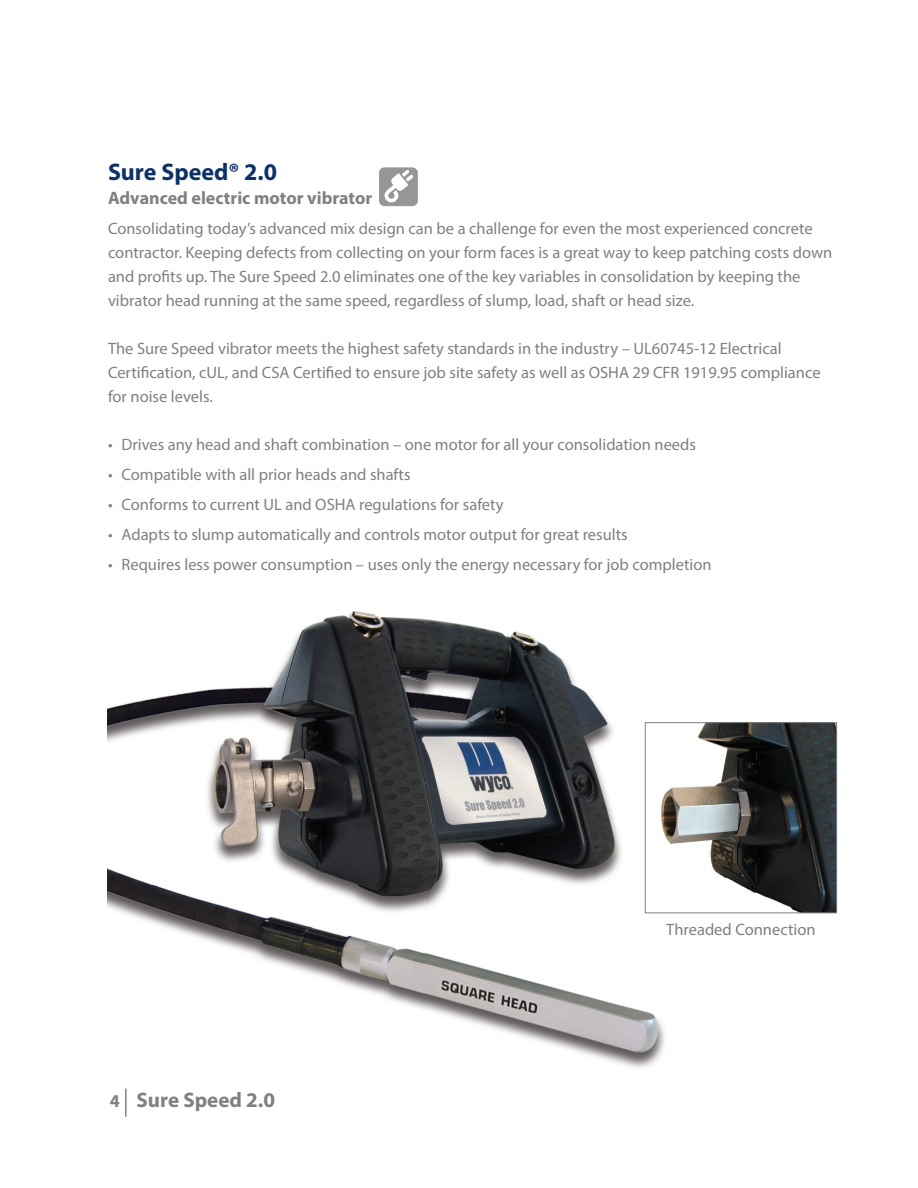
<style>
.page{position:relative;width:918px;height:1188px;background:#fff}
.page>*{position:absolute;margin:0;border:0;box-sizing:border-box;transform-origin:0 0}
.t1{font:700 24px "Myriad Pro";color:#0d3166}
.t2{font:700 21px "Myriad Pro";color:#7f807f}
.t3{font:700 18px "Myriad Pro";color:#7f807f}
.t4{font:16.5px/24px "Myriad Pro";color:#7f807f}
</style>
<div class="page">
<hr style="left:125px;top:1089px;width:2px;height:28px;background:#7f807f">
<img style="left:107px;top:610px;width:584px;height:458px">
<svg style="left:379px;top:167px;width:39px;height:39px"></svg>
<img style="left:647px;top:724px;width:188px;height:187px">
<div style="left:645px;top:722px;width:192px;height:191px;border:1px solid #7f807f"></div>
<h1 class="t1" style="left:108px;top:156px;width:171px">Sure Speed® 2.0</h1>
<p class="t3" style="left:108px;top:186px;width:266px">Advanced electric motor vibrator</p>
<p class="t4" style="left:108px;top:216px;width:726px">Consolidating today’s advanced mix design can be a challenge for even the most experienced concrete contractor. Keeping defects from collecting on your form faces is a great way to keep patching costs down and profits up. The Sure Speed 2.0 eliminates one of the key variables in consolidation by keeping the vibrator head running at the same speed, regardless of slump, load, shaft or head size.</p>
<p class="t4" style="left:108px;top:336px;width:714px">The Sure Speed vibrator meets the highest safety standards in the industry – UL60745-12 Electrical<br>Certification, cUL, and CSA Certified to ensure job site safety as well as OSHA 29 CFR 1919.95 compliance for noise levels.</p>
<p class="t4" style="left:108px;top:432px;width:590px">• Drives any head and shaft combination – one motor for all your consolidation needs</p>
<p class="t4" style="left:108px;top:462px;width:304px">• Compatible with all prior heads and shafts</p>
<p class="t4" style="left:108px;top:492px;width:397px">• Conforms to current UL and OSHA regulations for safety</p>
<p class="t4" style="left:108px;top:522px;width:521px">• Adapts to slump automatically and controls motor output for great results</p>
<p class="t4" style="left:108px;top:552px;width:605px">• Requires less power consumption – uses only the energy necessary for job completion</p>
<p class="t3" style="left:110px;top:1089px;width:11px">4</p>
<p class="t2" style="left:137px;top:1086px;width:140px">Sure Speed 2.0</p>
<p class="t4" style="left:666px;top:917px;width:151px">Threaded Connection</p>
</div>
